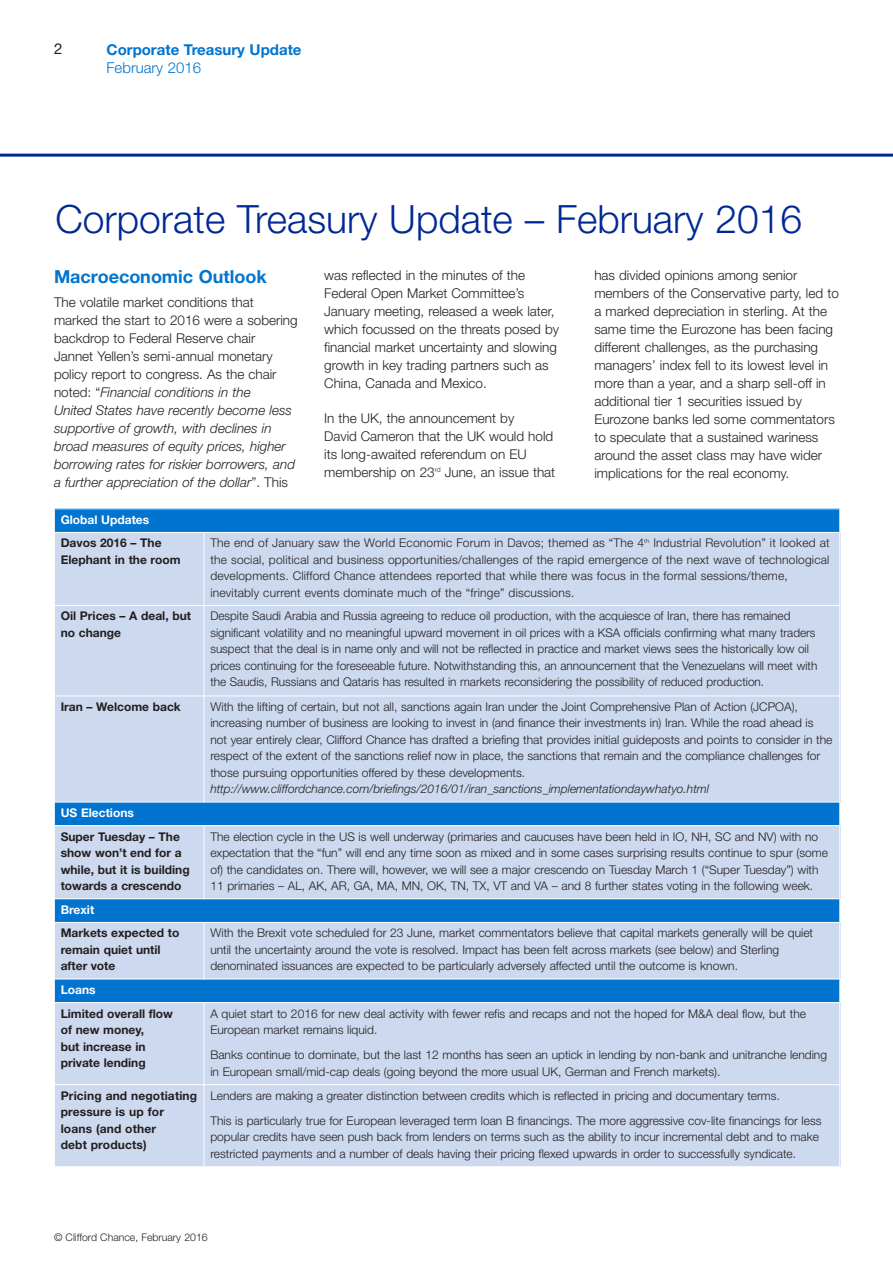
<style>
.page{position:relative;width:893px;height:1263px;background:#fff}
.page>*{position:absolute;margin:0;border:0;box-sizing:border-box;transform-origin:0 0}
.t1{font:300 39px "Helvetica Neue LT";color:#002894}
.t2{font:700 18px "Helvetica Neue LT";color:#0074ce}
.t3{font:700 15px "Helvetica Neue LT";color:#0074ce}
.t4{font:300 15px "Helvetica Neue LT";color:#0074ce}
.t5{font:15px "Helvetica Neue LT";color:#231f20}
.t6{font:300 13.5px/18px "Helvetica Neue LT";color:#231f20}
.t7{font:italic 300 13.5px/18px "Helvetica Neue LT";color:#231f20}
.t8{font:300 12px/16.5px "Helvetica Neue LT";color:#231f20}
.t9{font:700 12px/16.5px "Helvetica Neue LT";color:#231f20}
.t10{font:italic 300 12px "Helvetica Neue LT";color:#231f20}
.t11{font:700 12px "Helvetica Neue LT";color:#fff}
.t12{font:300 10.5px "Helvetica Neue LT";color:#231f20}
.s1{font-style:normal}
</style>
<div class="page">
<hr style="left:0;top:154px;width:893px;height:3px;background:#002894">
<div style="left:54px;top:508px;width:786px;height:24px;background:#0074ce"></div>
<div style="left:54px;top:532px;width:150px;height:73px;background:#ccd9ee"></div>
<div style="left:204px;top:532px;width:636px;height:73px;background:#ccd9ee"></div>
<div style="left:54px;top:605px;width:150px;height:91px;background:#ccd9ee"></div>
<div style="left:204px;top:605px;width:636px;height:91px;background:#ccd9ee"></div>
<div style="left:54px;top:696px;width:150px;height:106px;background:#ccd9ee"></div>
<div style="left:204px;top:696px;width:636px;height:106px;background:#ccd9ee"></div>
<div style="left:54px;top:802px;width:786px;height:24px;background:#0074ce"></div>
<div style="left:54px;top:826px;width:150px;height:73px;background:#ccd9ee"></div>
<div style="left:204px;top:826px;width:636px;height:73px;background:#ccd9ee"></div>
<div style="left:54px;top:899px;width:786px;height:23px;background:#0074ce"></div>
<div style="left:54px;top:922px;width:150px;height:57px;background:#ccd9ee"></div>
<div style="left:204px;top:922px;width:636px;height:57px;background:#ccd9ee"></div>
<div style="left:54px;top:979px;width:786px;height:24px;background:#0074ce"></div>
<div style="left:54px;top:1003px;width:150px;height:82px;background:#ccd9ee"></div>
<div style="left:204px;top:1003px;width:636px;height:82px;background:#ccd9ee"></div>
<div style="left:54px;top:1085px;width:150px;height:82px;background:#ccd9ee"></div>
<div style="left:204px;top:1085px;width:636px;height:82px;background:#ccd9ee"></div>
<hr style="left:54px;top:508px;width:1px;height:659px;background:#fff">
<hr style="left:204px;top:532px;width:1px;height:270px;background:#fff">
<hr style="left:204px;top:825px;width:1px;height:74px;background:#fff">
<hr style="left:204px;top:922px;width:1px;height:57px;background:#fff">
<hr style="left:204px;top:1002px;width:1px;height:165px;background:#fff">
<hr style="left:839px;top:508px;width:1px;height:659px;background:#fff">
<hr style="left:54px;top:508px;width:786px;height:1px;background:#fff">
<hr style="left:54px;top:532px;width:786px;height:1px;background:#fff">
<hr style="left:54px;top:605px;width:786px;height:1px;background:#fff">
<hr style="left:54px;top:695px;width:786px;height:1px;background:#fff">
<hr style="left:54px;top:802px;width:786px;height:1px;background:#fff">
<hr style="left:54px;top:825px;width:786px;height:1px;background:#fff">
<hr style="left:54px;top:898px;width:786px;height:1px;background:#fff">
<hr style="left:54px;top:922px;width:786px;height:1px;background:#fff">
<hr style="left:54px;top:979px;width:786px;height:1px;background:#fff">
<hr style="left:54px;top:1002px;width:786px;height:1px;background:#fff">
<hr style="left:54px;top:1084px;width:786px;height:1px;background:#fff">
<hr style="left:54px;top:1166px;width:786px;height:1px;background:#fff">
<p class="t5" style="left:54px;top:43px;width:10px">2</p>
<p class="t3" style="left:107px;top:44px;width:196px">Corporate Treasury Update</p>
<p class="t4" style="left:107px;top:62px;width:96px">February 2016</p>
<h1 class="t1" style="left:56px;top:206px;width:748px">Corporate Treasury Update – February 2016</h1>
<h2 class="t2" style="left:54px;top:270px;width:214px">Macroeconomic Outlook</h2>
<p class="t7" style="left:54px;top:295px;width:245px"><span class="s1">The volatile market conditions that marked the start to 2016 were a sobering backdrop to Federal Reserve chair Jannet Yellen’s semi-annual monetary policy report to congress. As the chair noted: “</span>Financial conditions in the<br>United States have recently become less supportive of growth, with declines in broad measures of equity prices, higher borrowing rates for riskier borrowers, and a further appreciation of the dollar<span class="s1">”. This</span></p>
<p class="t6" style="left:324px;top:267px;width:236px">was reflected in the minutes of the Federal Open Market Committee’s January meeting, released a week later, which focussed on the threats posed by financial market uncertainty and slowing growth in key trading partners such as China, Canada and Mexico.</p>
<p class="t6" style="left:324px;top:410px;width:233px">In the UK, the announcement by<br>David Cameron that the UK would hold its long-awaited referendum on EU membership on 23<sup>rd</sup> June, an issue that</p>
<p class="t6" style="left:594px;top:267px;width:246px">has divided opinions among senior members of the Conservative party, led to a marked depreciation in sterling. At the same time the Eurozone has been facing different challenges, as the purchasing managers’ index fell to its lowest level in more than a year, and a sharp sell-off in additional tier 1 securities issued by Eurozone banks led some commentators to speculate that a sustained wariness around the asset class may have wider implications for the real economy.</p>
<p class="t11" style="left:61px;top:515px;width:90px">Global Updates</p>
<p class="t9" style="left:61px;top:536px;width:121px">Davos 2016 – The<br>Elephant in the room</p>
<p class="t8" style="left:210px;top:536px;width:621px">The end of January saw the World Economic Forum in Davos; themed as “The 4<sup>th</sup> Industrial Revolution” it looked at the social, political and business opportunities/challenges of the rapid emergence of the next wave of technological developments. Clifford Chance attendees reported that while there was focus in the formal sessions/theme, inevitably current events dominate much of the “fringe” discussions.</p>
<p class="t9" style="left:61px;top:609px;width:132px">Oil Prices – A deal, but no change</p>
<p class="t8" style="left:210px;top:609px;width:608px">Despite Saudi Arabia and Russia agreeing to reduce oil production, with the acquiesce of Iran, there has remained significant volatility and no meaningful upward movement in oil prices with a KSA officials confirming what many traders suspect that the deal is in name only and will not be reflected in practice and market views sees the historically low oil prices continuing for the foreseeable future. Notwithstanding this, an announcement that the Venezuelans will meet with the Saudis, Russians and Qataris has resulted in markets reconsidering the possibility of reduced production.</p>
<p class="t9" style="left:61px;top:699px;width:122px">Iran – Welcome back</p>
<p class="t8" style="left:210px;top:699px;width:624px">With the lifting of certain, but not all, sanctions again Iran under the Joint Comprehensive Plan of Action (JCPOA), increasing number of business are looking to invest in (and finance their investments in) Iran. While the road ahead is not year entirely clear, Clifford Chance has drafted a briefing that provides initial guideposts and points to consider in the respect of the extent of the sanctions relief now in place, the sanctions that remain and the compliance challenges for those pursuing opportunities offered by these developments.</p>
<p class="t10" style="left:210px;top:785px;width:500px">http://www.cliffordchance.com/briefings/2016/01/iran_sanctions_implementationdaywhatyo.html</p>
<p class="t11" style="left:61px;top:808px;width:75px">US Elections</p>
<p class="t9" style="left:61px;top:829px;width:130px">Super Tuesday – The show won’t end for a while, but it is building towards a crescendo</p>
<p class="t8" style="left:210px;top:829px;width:619px">The election cycle in the US is well underway (primaries and caucuses have been held in IO, NH, SC and NV) with no expectation that the “fun” will end any time soon as mixed and in some cases surprising results continue to spur (some of) the candidates on. There will, however, we will see a major crescendo on Tuesday March 1 (“Super Tuesday”) with 11 primaries – AL, AK, AR, GA, MA, MN, OK, TN, TX, VT and VA – and 8 further states voting in the following week.</p>
<p class="t11" style="left:61px;top:905px;width:35px">Brexit</p>
<p class="t9" style="left:61px;top:926px;width:120px">Markets expected to remain quiet until after vote</p>
<p class="t8" style="left:210px;top:926px;width:604px">With the Brexit vote scheduled for 23 June, market commentators believe that capital markets generally will be quiet until the uncertainty around the vote is resolved. Impact has been felt across markets (see below) and Sterling denominated issuances are expected to be particularly adversely affected until the outcome is known.</p>
<p class="t11" style="left:61px;top:985px;width:36px">Loans</p>
<p class="t9" style="left:61px;top:1006px;width:114px">Limited overall flow of new money,<br>but increase in private lending</p>
<p class="t8" style="left:210px;top:1006px;width:597px">A quiet start to 2016 for new deal activity with fewer refis and recaps and not the hoped for M&amp;A deal flow, but the<br>European market remains liquid.</p>
<p class="t8" style="left:210px;top:1048px;width:618px">Banks continue to dominate, but the last 12 months has seen an uptick in lending by non-bank and unitranche lending in European small/mid-cap deals (going beyond the more usual UK, German and French markets).</p>
<p class="t9" style="left:61px;top:1088px;width:138px">Pricing and negotiating pressure is up for loans (and other<br>debt products)</p>
<p class="t8" style="left:210px;top:1084px;width:613px;line-height:25px">Lenders are making a greater distinction between credits which is reflected in pricing and documentary terms.<br>This is particularly true for European leveraged term loan B financings. The more aggressive cov-lite financings for less</p>
<p class="t8" style="left:210px;top:1130px;width:610px">popular credits have seen push back from lenders on terms such as the ability to incur incremental debt and to make restricted payments and a number of deals having their pricing flexed upwards in order to successfully syndicate.</p>
<p class="t12" style="left:54px;top:1233px;width:155px">© Clifford Chance, February 2016</p>
</div>
